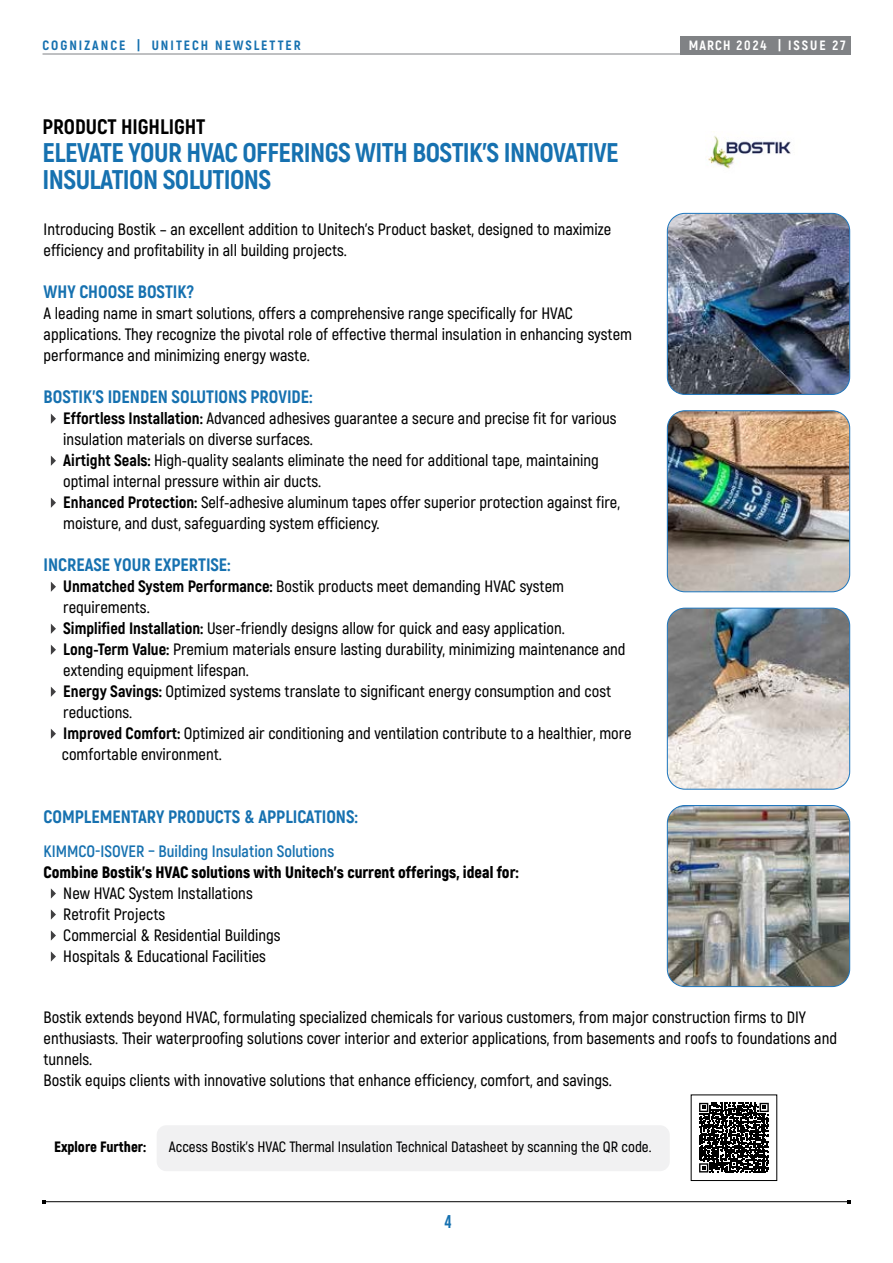
<style>
.page{position:relative;width:893px;height:1263px;background:#fff}
.page>*{position:absolute;margin:0;border:0;box-sizing:border-box;transform-origin:0 0}
.t1{font:800 27px/27px "Akrobat";letter-spacing:-.02em;color:#1671b0}
.t2{font:800 21px "Akrobat";color:#000}
.t3{font:800 18px "Akrobat";color:#1671b0}
.t4{font:600 16.5px/21px "Akrobat";color:#000}
.t5{font:900 16.5px "Akrobat";color:#000}
.t6{font:700 16.5px "Akrobat";color:#1671b0}
.t7{font:600 15px "Akrobat";color:#000}
.t8{font:900 15px "Akrobat";color:#000}
.t9{font:800 13.5px "Akrobat";letter-spacing:.15em;color:#1671b0}
.t10{font:800 13.5px "Akrobat";letter-spacing:.15em;color:#fff}
.t11{font:13.5px "Gobold";color:#1671b0}
.s1{font-weight:800}
</style>
<div class="page">
<hr style="left:43px;top:54px;width:807px;height:1px;background:#808285">
<hr style="left:44px;top:1201px;width:805px;height:1px;background:#000">
<div style="left:680px;top:36px;width:170px;height:18px;background:#808285"></div>
<div style="left:157px;top:1125px;width:513px;height:46px;background:#f1f1f2;border-radius:10px"></div>
<svg style="left:51px;top:414px;width:5px;height:10px"></svg>
<svg style="left:51px;top:456px;width:5px;height:10px"></svg>
<svg style="left:51px;top:498px;width:5px;height:10px"></svg>
<svg style="left:51px;top:582px;width:5px;height:10px"></svg>
<svg style="left:51px;top:624px;width:5px;height:10px"></svg>
<svg style="left:51px;top:645px;width:5px;height:10px"></svg>
<svg style="left:51px;top:687px;width:5px;height:10px"></svg>
<svg style="left:51px;top:729px;width:5px;height:10px"></svg>
<svg style="left:51px;top:888px;width:5px;height:11px"></svg>
<svg style="left:51px;top:909px;width:5px;height:11px"></svg>
<svg style="left:51px;top:930px;width:5px;height:11px"></svg>
<svg style="left:51px;top:951px;width:5px;height:11px"></svg>
<svg style="left:699px;top:1102px;width:70px;height:71px"></svg>
<svg style="left:699px;top:1103px;width:70px;height:69px"></svg>
<img style="left:708px;top:136px;width:83px;height:33px">
<img style="left:667px;top:213px;width:183px;height:182px">
<img style="left:667px;top:410px;width:183px;height:182px">
<img style="left:667px;top:607px;width:183px;height:183px">
<img style="left:667px;top:805px;width:183px;height:182px">
<p class="t9" style="left:43px;top:36px;width:260px">COGNIZANCE | UNITECH NEWSLETTER</p>
<p class="t2" style="left:43px;top:114px;width:164px">PRODUCT HIGHLIGHT</p>
<h1 class="t1" style="left:43px;top:138px;width:578px">ELEVATE YOUR HVAC OFFERINGS WITH BOSTIK’S INNOVATIVE<br>INSULATION SOLUTIONS</h1>
<p class="t4" style="left:44px;top:218px;width:569px">Introducing Bostik – an excellent addition to Unitech’s Product basket, designed to maximize efficiency and profitability in all building projects.</p>
<p class="t3" style="left:44px;top:280px;width:152px">WHY CHOOSE BOSTIK?</p>
<p class="t4" style="left:44px;top:302px;width:590px">A leading name in smart solutions, offers a comprehensive range specifically for HVAC applications. They recognize the pivotal role of effective thermal insulation in enhancing system performance and minimizing energy waste.</p>
<p class="t3" style="left:44px;top:385px;width:271px">BOSTIK’S IDENDEN SOLUTIONS PROVIDE:</p>
<p class="t4" style="left:63px;top:407px;width:558px"><span class="s1">Effortless Installation:</span> Advanced adhesives guarantee a secure and precise fit for various insulation materials on diverse surfaces.<br><span class="s1">Airtight Seals:</span> High-quality sealants eliminate the need for additional tape, maintaining optimal internal pressure within air ducts.<br><span class="s1">Enhanced Protection:</span> Self-adhesive aluminum tapes offer superior protection against fire, moisture, and dust, safeguarding system efficiency.</p>
<p class="t3" style="left:44px;top:553px;width:189px">INCREASE YOUR EXPERTISE:</p>
<p class="t4" style="left:62px;top:575px;width:571px"><span class="s1">Unmatched System Performance:</span> Bostik products meet demanding HVAC system requirements.<br><span class="s1">Simplified Installation:</span> User-friendly designs allow for quick and easy application.<br><span class="s1">Long-Term Value:</span> Premium materials ensure lasting durability, minimizing maintenance and extending equipment lifespan.<br><span class="s1">Energy Savings:</span> Optimized systems translate to significant energy consumption and cost reductions.<br><span class="s1">Improved Comfort:</span> Optimized air conditioning and ventilation contribute to a healthier, more comfortable environment.</p>
<p class="t3" style="left:44px;top:805px;width:316px">COMPLEMENTARY PRODUCTS &amp; APPLICATIONS:</p>
<p class="t6" style="left:44px;top:840px;width:292px">KIMMCO-ISOVER – Building Insulation Solutions</p>
<p class="t5" style="left:44px;top:861px;width:476px">Combine Bostik’s HVAC solutions with Unitech’s current offerings, ideal for:</p>
<p class="t4" style="left:63px;top:882px;width:219px">New HVAC System Installations<br>Retrofit Projects<br>Commercial &amp; Residential Buildings<br>Hospitals &amp; Educational Facilities</p>
<p class="t10" style="left:689px;top:37px;width:158px">MARCH 2024 | ISSUE 27</p>
<p class="t4" style="left:44px;top:1006px;width:795px">Bostik extends beyond HVAC, formulating specialized chemicals for various customers, from major construction firms to DIY enthusiasts. Their waterproofing solutions cover interior and exterior applications, from basements and roofs to foundations and tunnels.<br>Bostik equips clients with innovative solutions that enhance efficiency, comfort, and savings.</p>
<p class="t8" style="left:54px;top:1137px;width:93px">Explore Further:</p>
<p class="t7" style="left:169px;top:1137px;width:484px">Access Bostik’s HVAC Thermal Insulation Technical Datasheet by scanning the QR code.</p>
<p class="t11" style="left:445px;top:1212px;width:9px">4</p>
</div>
